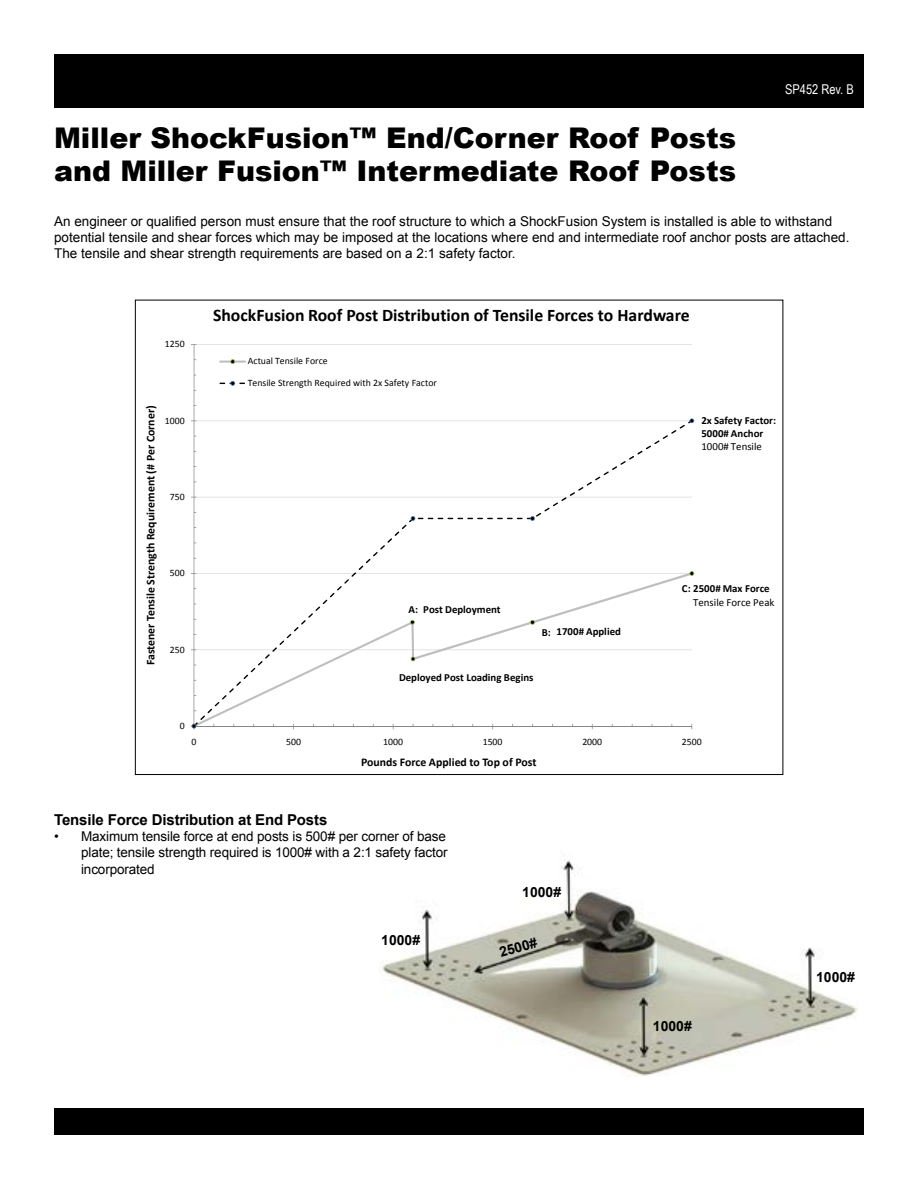
<style>
.page{position:relative;width:918px;height:1188px;background:#fff}
.page>*{position:absolute;margin:0;border:0;box-sizing:border-box;transform-origin:0 0}
.t1{font:900 28.5px/33px "Arial";color:#000}
.t2{font:700 17.7px "Calibri";color:#000}
.t3{font:700 15px "Arial";letter-spacing:-.01em;color:#000}
.t4{font:700 13.95px "Arial";color:#000}
.t5{font:13.5px/16.2px "Arial";color:#000;text-align:justify}
.t6{font:13.5px "Arial Narrow";color:#fff}
.t7{font:700 11.85px "Calibri";letter-spacing:-.005em;color:#000}
.t8{font:700 10.8px/13.2px "Calibri";color:#000}
.t9{font:10.8px "Calibri";color:#000}
.t10{font:9.75px "Calibri";color:#000}
</style>
<div class="page">
<div style="left:54px;top:54px;width:810px;height:54px;background:#000"></div>
<div style="left:54px;top:1108px;width:810px;height:27px;background:#000"></div>
<img style="left:380px;top:852px;width:478px;height:225px">
<svg style="left:190px;top:344px;width:505px;height:386px"></svg>
<h1 class="t1" style="left:54px;top:120px;width:684px">Miller ShockFusion™ End/Corner Roof Posts and Miller Fusion™ Intermediate Roof Posts</h1>
<p class="t6" style="left:785px;top:79px;width:70px">SP452 Rev. B</p>
<p class="t5" style="left:54px;top:213px;width:797px;text-align:left">An engineer or qualified person must ensure that the roof structure to which a ShockFusion System is installed is able to withstand potential tensile and shear forces which may be imposed at the locations where end and intermediate roof anchor posts are attached.<br>The tensile and shear strength requirements are based on a 2:1 safety factor.</p>
<p class="t10" style="left:165px;top:338px;width:21px">1250</p>
<p class="t7" style="left:143px;top:665px;width:261px;rotate:-90deg">Fastener Tensile Strength Requirement (# Per Corner)</p>
<p class="t10" style="left:165px;top:414px;width:21px">1000</p>
<p class="t10" style="left:170px;top:491px;width:16px">750</p>
<p class="t10" style="left:170px;top:567px;width:16px">500</p>
<p class="t10" style="left:170px;top:643px;width:16px">250</p>
<h2 class="t2" style="left:213px;top:304px;width:478px">ShockFusion Roof Post Distribution of Tensile Forces to Hardware</h2>
<p class="t10" style="left:248px;top:355px;width:81px">Actual Tensile Force</p>
<p class="t10" style="left:248px;top:377px;width:191px">Tensile Strength Required with 2x Safety Factor</p>
<p class="t8" style="left:701px;top:414px;width:76px">2x Safety Factor:<br>5000# Anchor</p>
<p class="t9" style="left:701px;top:440px;width:62px">1000# Tensile</p>
<p class="t8" style="left:408px;top:603px;width:94px">A: Post Deployment</p>
<p class="t8" style="left:557px;top:625px;width:66px">1700# Applied</p>
<p class="t8" style="left:542px;top:625px;width:11px">B:</p>
<p class="t8" style="left:399px;top:671px;width:136px">Deployed Post Loading Begins</p>
<p class="t8" style="left:682px;top:582px;width:89px">C: 2500# Max Force</p>
<p class="t9" style="left:693px;top:595px;width:83px">Tensile Force Peak</p>
<p class="t10" style="left:180px;top:719px;width:6px">0</p>
<p class="t10" style="left:191px;top:735px;width:6px">0</p>
<p class="t10" style="left:286px;top:735px;width:16px">500</p>
<p class="t10" style="left:383px;top:735px;width:21px">1000</p>
<p class="t10" style="left:483px;top:735px;width:21px">1500</p>
<p class="t10" style="left:582px;top:735px;width:21px">2000</p>
<p class="t10" style="left:682px;top:735px;width:21px">2500</p>
<p class="t7" style="left:361px;top:754px;width:177px">Pounds Force Applied to Top of Post</p>
<p class="t3" style="left:54px;top:810px;width:275px">Tensile Force Distribution at End Posts</p>
<p class="t5" style="left:81px;top:829px;width:368px;text-indent:-27px">• Maximum tensile force at end posts is 500# per corner of base plate; tensile strength required is 1000# with a 2:1 safety factor incorporated</p>
<p class="t4" style="left:381px;top:931px;width:40px">1000#</p>
<p class="t4" style="left:522px;top:883px;width:40px">1000#</p>
<p class="t4" style="left:497px;top:944px;width:40px;rotate:-16deg">2500#</p>
<p class="t4" style="left:653px;top:1016px;width:40px">1000#</p>
<p class="t4" style="left:816px;top:968px;width:40px">1000#</p>
</div>
